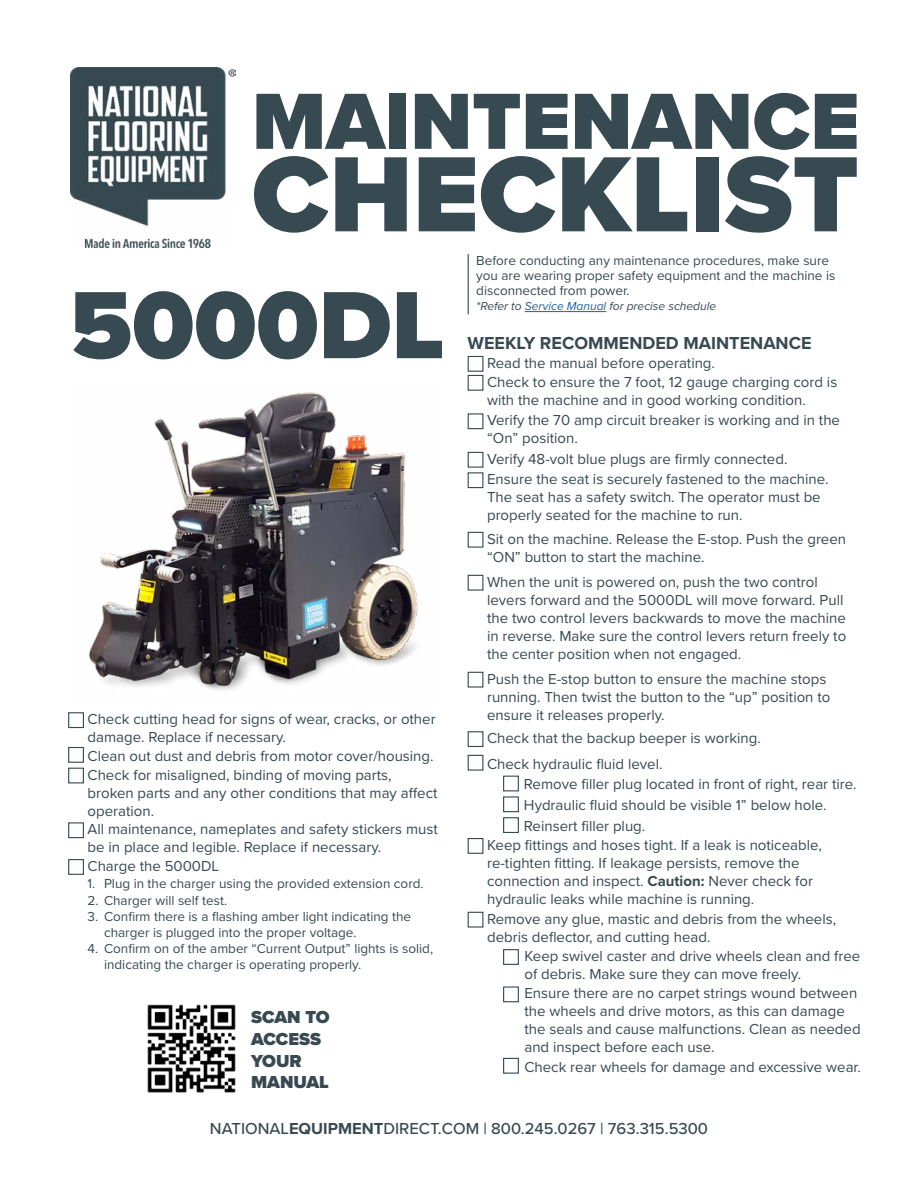
<style>
.page{position:relative;width:918px;height:1188px;background:#fff}
.page>*{position:absolute;margin:0;border:0;box-sizing:border-box;transform-origin:0 0}
.t1{font:900 111px "Proxima Nova";color:#374951}
.t2{font:900 99px "Proxima Nova";color:#374951}
.t3{font:900 82.5px "Proxima Nova";color:#374951}
.t4{font:700 18px "Proxima Nova";color:#374951}
.t5{font:900 18px/21.6px "Proxima Nova";color:#374951}
.t6{font:500 16.5px "Proxima Nova";color:#374951}
.t7{font:15px/18px "Proxima Nova";color:#374951}
.t8{font:13.5px/15px "Proxima Nova";color:#374951}
.t9{font:italic 12px "Proxima Nova";color:#374951}
.s1{color:#215e9e}
.s2{font-weight:700}
</style>
<div class="page">
<img style="left:70px;top:68px;width:166px;height:180px">
<img style="left:89px;top:392px;width:329px;height:298px">
<hr style="left:525px;top:311px;width:81px;height:1px;background:#215e9e">
<div style="left:468px;top:356px;width:15px;height:16px;border:1px solid #374951"></div>
<div style="left:468px;top:452px;width:15px;height:16px;border:1px solid #374951"></div>
<div style="left:468px;top:575px;width:15px;height:16px;border:1px solid #374951"></div>
<div style="left:468px;top:375px;width:15px;height:16px;border:1px solid #374951"></div>
<div style="left:468px;top:472px;width:15px;height:16px;border:1px solid #374951"></div>
<div style="left:468px;top:672px;width:15px;height:16px;border:1px solid #374951"></div>
<div style="left:468px;top:413px;width:15px;height:16px;border:1px solid #374951"></div>
<div style="left:468px;top:532px;width:15px;height:16px;border:1px solid #374951"></div>
<div style="left:468px;top:731px;width:15px;height:16px;border:1px solid #374951"></div>
<div style="left:468px;top:838px;width:15px;height:16px;border:1px solid #374951"></div>
<div style="left:468px;top:912px;width:15px;height:16px;border:1px solid #374951"></div>
<div style="left:503px;top:949px;width:16px;height:16px;border:1px solid #374951"></div>
<div style="left:503px;top:986px;width:16px;height:16px;border:1px solid #374951"></div>
<div style="left:503px;top:1058px;width:16px;height:16px;border:1px solid #374951"></div>
<hr style="left:468px;top:254px;width:1px;height:60px;background:#374951">
<div style="left:468px;top:755px;width:15px;height:16px;border:1px solid #374951"></div>
<div style="left:503px;top:776px;width:16px;height:15px;border:1px solid #374951"></div>
<div style="left:503px;top:796px;width:16px;height:16px;border:1px solid #374951"></div>
<div style="left:503px;top:817px;width:16px;height:16px;border:1px solid #374951"></div>
<div style="left:68px;top:712px;width:16px;height:16px;border:1px solid #374951"></div>
<div style="left:68px;top:747px;width:16px;height:16px;border:1px solid #374951"></div>
<div style="left:68px;top:768px;width:16px;height:15px;border:1px solid #374951"></div>
<div style="left:68px;top:822px;width:16px;height:16px;border:1px solid #374951"></div>
<div style="left:68px;top:859px;width:16px;height:16px;border:1px solid #374951"></div>
<img style="left:147px;top:1004px;width:89px;height:89px">
<h3 class="t3" style="left:252px;top:60px;width:609px">MAINTENANCE</h3>
<h1 class="t1" style="left:252px;top:112px;width:608px">CHECKLIST</h1>
<p class="t8" style="left:476px;top:252px;width:361px">Before conducting any maintenance procedures, make sure you are wearing proper safety equipment and the machine is disconnected from power.</p>
<p class="t9" style="left:476px;top:297px;width:242px">*Refer to <span class="s1">Service Manual</span> for precise schedule</p>
<h2 class="t2" style="left:70px;top:251px;width:376px">5000DL</h2>
<p class="t4" style="left:468px;top:330px;width:345px">WEEKLY RECOMMENDED MAINTENANCE</p>
<p class="t7" style="left:487px;top:353px;width:229px">Read the manual before operating.</p>
<p class="t7" style="left:487px;top:372px;width:352px">Check to ensure the 7 foot, 12 gauge charging cord is with the machine and in good working condition.</p>
<p class="t7" style="left:487px;top:411px;width:355px">Verify the 70 amp circuit breaker is working and in the “On” position.</p>
<p class="t7" style="left:487px;top:449px;width:302px">Verify 48-volt blue plugs are firmly connected.</p>
<p class="t7" style="left:487px;top:470px;width:343px">Ensure the seat is securely fastened to the machine.<br>The seat has a safety switch. The operator must be properly seated for the machine to run.</p>
<p class="t7" style="left:487px;top:529px;width:361px">Sit on the machine. Release the E-stop. Push the green “ON” button to start the machine.</p>
<p class="t7" style="left:88px;top:709px;width:352px">Check cutting head for signs of wear, cracks, or other damage. Replace if necessary.<br>Clean out dust and debris from motor cover/housing.<br>Check for misaligned, binding of moving parts, broken parts and any other conditions that may affect operation.<br>All maintenance, nameplates and safety stickers must be in place and legible. Replace if necessary.<br>Charge the 5000DL</p>
<p class="t8" style="left:88px;top:876px;width:338px">1. Plug in the charger using the provided extension cord.</p>
<p class="t8" style="left:88px;top:892px;width:141px">2. Charger will self test.</p>
<p class="t8" style="left:104px;top:908px;width:309px;line-height:16.2px;text-indent:-16px">3. Confirm there is a flashing amber light indicating the charger is plugged into the proper voltage.</p>
<p class="t8" style="left:104px;top:940px;width:331px;line-height:16.2px;text-indent:-16px">4. Confirm on of the amber “Current Output” lights is solid, indicating the charger is operating properly.</p>
<p class="t5" style="left:251px;top:1006px;width:80px">SCAN TO<br>ACCESS<br>YOUR<br>MANUAL</p>
<p class="t7" style="left:487px;top:572px;width:361px">When the unit is powered on, push the two control levers forward and the 5000DL will move forward. Pull the two control levers backwards to move the machine in reverse. Make sure the control levers return freely to the center position when not engaged.</p>
<p class="t7" style="left:487px;top:669px;width:345px">Push the E-stop button to ensure the machine stops running. Then twist the button to the “up” position to ensure it releases properly.</p>
<p class="t7" style="left:487px;top:728px;width:275px">Check that the backup beeper is working.</p>
<p class="t7" style="left:524px;top:753px;width:334px;line-height:20.9px;text-indent:-37px">Check hydraulic fluid level.<br>Remove filler plug located in front of right, rear tire.<br>Hydraulic fluid should be visible 1” below hole.<br>Reinsert filler plug.</p>
<p class="t7" style="left:487px;top:835px;width:336px">Keep fittings and hoses tight. If a leak is noticeable, re-tighten fitting. If leakage persists, remove the connection and inspect. <span class="s2">Caution:</span> Never check for hydraulic leaks while machine is running.</p>
<p class="t7" style="left:487px;top:909px;width:351px">Remove any glue, mastic and debris from the wheels, debris deflector, and cutting head.</p>
<p class="t7" style="left:524px;top:946px;width:337px">Keep swivel caster and drive wheels clean and free of debris. Make sure they can move freely.</p>
<p class="t7" style="left:524px;top:984px;width:338px">Ensure there are no carpet strings wound between the wheels and drive motors, as this can damage the seals and cause malfunctions. Clean as needed and inspect before each use.</p>
<p class="t7" style="left:524px;top:1057px;width:338px">Check rear wheels for damage and excessive wear.</p>
<p class="t6" style="left:210px;top:1116px;width:500px">NATIONAL<span class="s2">EQUIPMENT</span>DIRECT.COM | 800.245.0267 | 763.315.5300</p>
</div>
